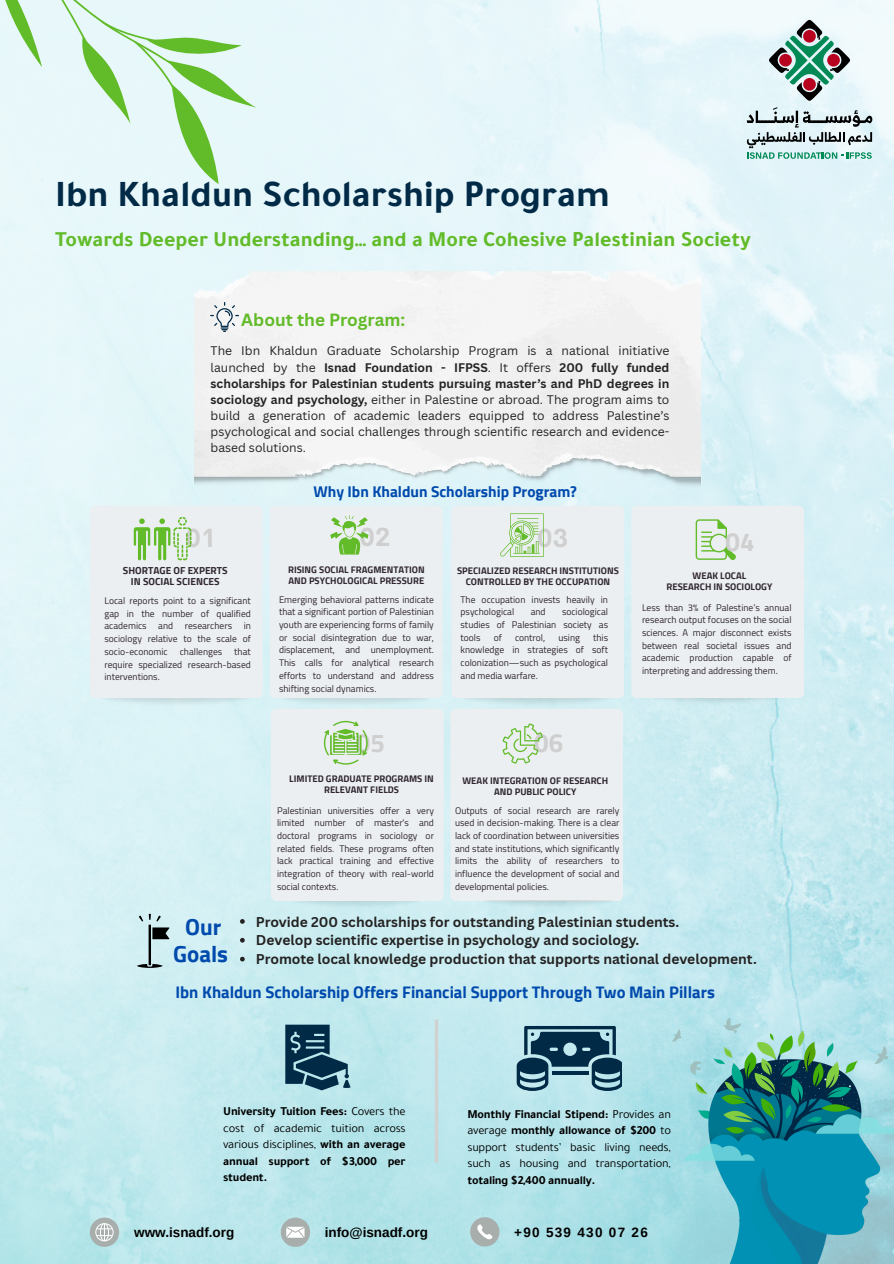
<style>
.page{position:relative;width:894px;height:1264px;background:#fff}
.page>*{position:absolute;margin:0;border:0;box-sizing:border-box;transform-origin:0 0}
.t1{font:700 38.1px "Tajawal";color:#012a47}
.t2{font:700 25.8px "Cerebri Sans";color:#cfcfcf}
.t3{font:700 25.8px "Cairo";color:#cfcfcf}
.t4{font:700 22.95px/27px "Cairo";color:#004aad;text-align:center}
.t5{font:700 21.75px "Tajawal";color:#62bb28}
.t6{font:700 17.25px "Canva Sans";color:#62bb28}
.t7{font:700 16.65px "Cairo";color:#004aad}
.t8{font:700 15.45px "Cairo";color:#004aad}
.t9{font:700 13.8px "Canva Sans";color:#242222}
.t10{font:700 13.5px "Arimo";color:#000}
.t11{font:700 13.5px "Arimo";letter-spacing:.095em;color:#000}
.t12{font:12.3px/16.5px "Tajawal";letter-spacing:-.02em;color:#000;text-align:justify}
.t13{font:700 12.3px/16.5px "Tajawal";letter-spacing:-.02em;color:#000}
.t14{font:12.15px/16.2px "Canva Sans";color:#242222;text-align:justify}
.t15{font:700 10.05px "Cairo";color:#302732}
.t16{font:9.6px/12.8px "Cairo";color:#302732;text-align:justify}
.t17{font:700 9.6px/11.1px "Cairo";color:#302732;text-align:center}
.s1{font-weight:700}
</style>
<div class="page">
<img style="left:0;top:0;width:893px;height:1263px">
<img style="left:672px;top:1018px;width:221px;height:245px">
<img style="left:194px;top:272px;width:506px;height:218px">
<svg style="left:210px;top:302px;width:29px;height:30px"></svg>
<div style="left:90px;top:505px;width:172px;height:193px;background:#eceff1;border-radius:6px"></div>
<img style="left:96px;top:698px;width:160px;height:9px">
<svg style="left:134px;top:517px;width:57px;height:43px"></svg>
<div style="left:270px;top:505px;width:172px;height:193px;background:#eceff1;border-radius:6px"></div>
<img style="left:276px;top:698px;width:160px;height:9px">
<svg style="left:330px;top:515px;width:38px;height:39px"></svg>
<img style="left:457px;top:698px;width:160px;height:9px">
<div style="left:451px;top:505px;width:173px;height:193px;background:#eceff1;border-radius:6px"></div>
<svg style="left:500px;top:513px;width:43px;height:44px"></svg>
<img style="left:646px;top:698px;width:140px;height:7px">
<div style="left:631px;top:505px;width:172px;height:193px;background:#eceff1;border-radius:6px"></div>
<svg style="left:695px;top:519px;width:41px;height:41px"></svg>
<img style="left:287px;top:901px;width:140px;height:7px">
<div style="left:271px;top:708px;width:172px;height:193px;background:#eceff1;border-radius:6px"></div>
<svg style="left:324px;top:720px;width:43px;height:44px"></svg>
<div style="left:450px;top:708px;width:173px;height:193px;background:#eceff1;border-radius:6px"></div>
<img style="left:478px;top:900px;width:140px;height:8px">
<svg style="left:502px;top:723px;width:40px;height:40px"></svg>
<svg style="left:137px;top:913px;width:32px;height:54px;background:#a6bdc0"></svg>
<svg style="left:240px;top:919px;width:5px;height:4px"></svg>
<svg style="left:240px;top:937px;width:5px;height:5px"></svg>
<svg style="left:240px;top:956px;width:5px;height:5px"></svg>
<svg style="left:285px;top:1024px;width:65px;height:66px;background:#487185"></svg>
<svg style="left:516px;top:1025px;width:105px;height:65px;background:#51798d"></svg>
<svg style="left:434px;top:1019px;width:4px;height:143px"></svg>
<svg style="left:0;top:0;width:259px;height:184px;background:#d7f0df"></svg>
<svg style="left:768px;top:20px;width:81px;height:81px;background:#a0b7b2"></svg>
<div style="left:803px;top:78px;width:12px;height:13px;background:#b8011f;border-radius:50%"></div>
<svg style="left:746px;top:107px;width:126px;height:52px;background:#b1c6c7"></svg>
<svg style="left:470px;top:1217px;width:29px;height:29px"></svg>
<svg style="left:281px;top:1217px;width:29px;height:29px"></svg>
<svg style="left:90px;top:1217px;width:29px;height:29px"></svg>
<p class="t1" style="left:55px;top:181px;width:556px">Ibn Khaldun Scholarship Program</p>
<p class="t5" style="left:55px;top:232px;width:697px">Towards Deeper Understanding… and a More Cohesive Palestinian Society</p>
<p class="t6" style="left:241px;top:307px;width:165px">About the Program:</p>
<p class="t14" style="left:210px;top:342px;width:460px">The Ibn Khaldun Graduate Scholarship Program is a national initiative launched by the <span class="s1">Isnad Foundation - IFPSS</span>. It offers <span class="s1">200 fully funded scholarships for Palestinian students pursuing master’s and PhD degrees in sociology and psychology,</span> either in Palestine or abroad. The program aims to</p>
<p class="t14" style="left:210px;top:407px;width:460px">build a generation of academic leaders equipped to address Palestine’s psychological and social challenges through scientific research and evidence&shy;based solutions.</p>
<p class="t2" style="left:185px;top:521px;width:33px">01</p>
<p class="t15" style="left:123px;top:564px;width:106px">SHORTAGE OF EXPERTS</p>
<p class="t15" style="left:131px;top:576px;width:90px">IN SOCIAL SCIENCES</p>
<p class="t16" style="left:104px;top:594px;width:148px">Local reports point to a significant gap in the number of qualified academics and researchers in sociology relative to the scale of socio-economic</p>
<p class="t16" style="left:104px;top:645px;width:148px;text-indent:130px">that require specialized research-based interventions.</p>
<p class="t16" style="left:180px;top:645px;width:44px">challenges</p>
<p class="t8" style="left:313px;top:482px;width:265px">Why Ibn Khaldun Scholarship Program?</p>
<p class="t2" style="left:359px;top:520px;width:33px">02</p>
<p class="t2" style="left:537px;top:521px;width:33px">03</p>
<p class="t17" style="left:288px;top:564px;width:138px;text-align:left">RISING SOCIAL FRAGMENTATION<br>AND PSYCHOLOGICAL PRESSURE</p>
<p class="t17" style="left:457px;top:565px;width:163px">SPECIALIZED RESEARCH INSTITUTIONS<br>CONTROLLED BY THE OCCUPATION</p>
<p class="t16" style="left:279px;top:593px;width:156px">Emerging behavioral patterns indicate that a significant portion of Palestinian youth are experiencing forms of family or social disintegration due to war, displacement, and unemployment.<br>This calls for analytical research efforts to understand and address shifting social dynamics.</p>
<p class="t16" style="left:460px;top:593px;width:149px">The occupation invests heavily in psychological</p>
<p class="t16" style="left:460px;top:605px;width:149px;text-indent:101px">sociological studies of Palestinian society as tools</p>
<p class="t16" style="left:530px;top:605px;width:16px">and</p>
<p class="t16" style="left:493px;top:631px;width:10px">of</p>
<p class="t16" style="left:515px;top:631px;width:32px">control,</p>
<p class="t16" style="left:558px;top:631px;width:23px">using</p>
<p class="t16" style="left:460px;top:631px;width:149px;text-indent:132px">this knowledge in strategies of soft colonization—such as psychological and media warfare.</p>
<p class="t3" style="left:355px;top:727px;width:31px">05</p>
<p class="t3" style="left:534px;top:727px;width:31px">06</p>
<p class="t17" style="left:289px;top:773px;width:146px">LIMITED GRADUATE PROGRAMS IN<br>RELEVANT FIELDS</p>
<p class="t17" style="left:462px;top:775px;width:147px">WEAK INTEGRATION OF RESEARCH<br>AND PUBLIC POLICY</p>
<p class="t16" style="left:277px;top:803px;width:158px">Palestinian universities offer a very limited number of master's and doctoral programs in sociology or related fields. These programs often lack practical training and effective integration of theory with real-world social contexts.</p>
<p class="t16" style="left:455px;top:803px;width:166px">Outputs of social research are rarely used in decision-making. There is a clear lack of coordination between universities and state institutions, which significantly limits the ability of researchers to influence the development of social and developmental policies.</p>
<p class="t3" style="left:725px;top:527px;width:31px">04</p>
<p class="t17" style="left:692px;top:570px;width:55px">WEAK LOCAL</p>
<p class="t17" style="left:666px;top:581px;width:107px">RESEARCH IN SOCIOLOGY</p>
<p class="t16" style="left:641px;top:601px;width:151px">Less than 3% of Palestine’s annual research output focuses on the social sciences. A major disconnect exists between real societal issues and academic production capable of interpreting and addressing them.</p>
<p class="t9" style="left:256px;top:911px;width:424px">Provide 200 scholarships for outstanding Palestinian students.</p>
<p class="t9" style="left:256px;top:930px;width:385px">Develop scientific expertise in psychology and sociology.</p>
<p class="t9" style="left:256px;top:949px;width:502px">Promote local knowledge production that supports national development.</p>
<p class="t4" style="left:173px;top:913px;width:56px">Our<br>Goals</p>
<p class="t7" style="left:175px;top:982px;width:540px">Ibn Khaldun Scholarship Offers Financial Support Through Two Main Pillars</p>
<p class="t12" style="left:223px;top:1105px;width:184px"><span class="s1">University Tuition Fees:</span> Covers the cost of academic tuition across various disciplines, <span class="s1">with an average</span></p>
<p class="t13" style="left:223px;top:1154px;width:184px">annual support of $3,000 per student.</p>
<p class="t12" style="left:467px;top:1107px;width:205px"><span class="s1">Monthly Financial Stipend:</span> Provides an average <span class="s1">monthly allowance of $200</span> to support students’ basic living needs, such as housing and transportation,</p>
<p class="t13" style="left:467px;top:1173px;width:129px">totaling $2,400 annually.</p>
<p class="t10" style="left:134px;top:1224px;width:101px">www.isnadf.org</p>
<p class="t10" style="left:325px;top:1224px;width:105px">info@isnadf.org</p>
<p class="t11" style="left:514px;top:1224px;width:135px">+90 539 430 07 26</p>
</div>
